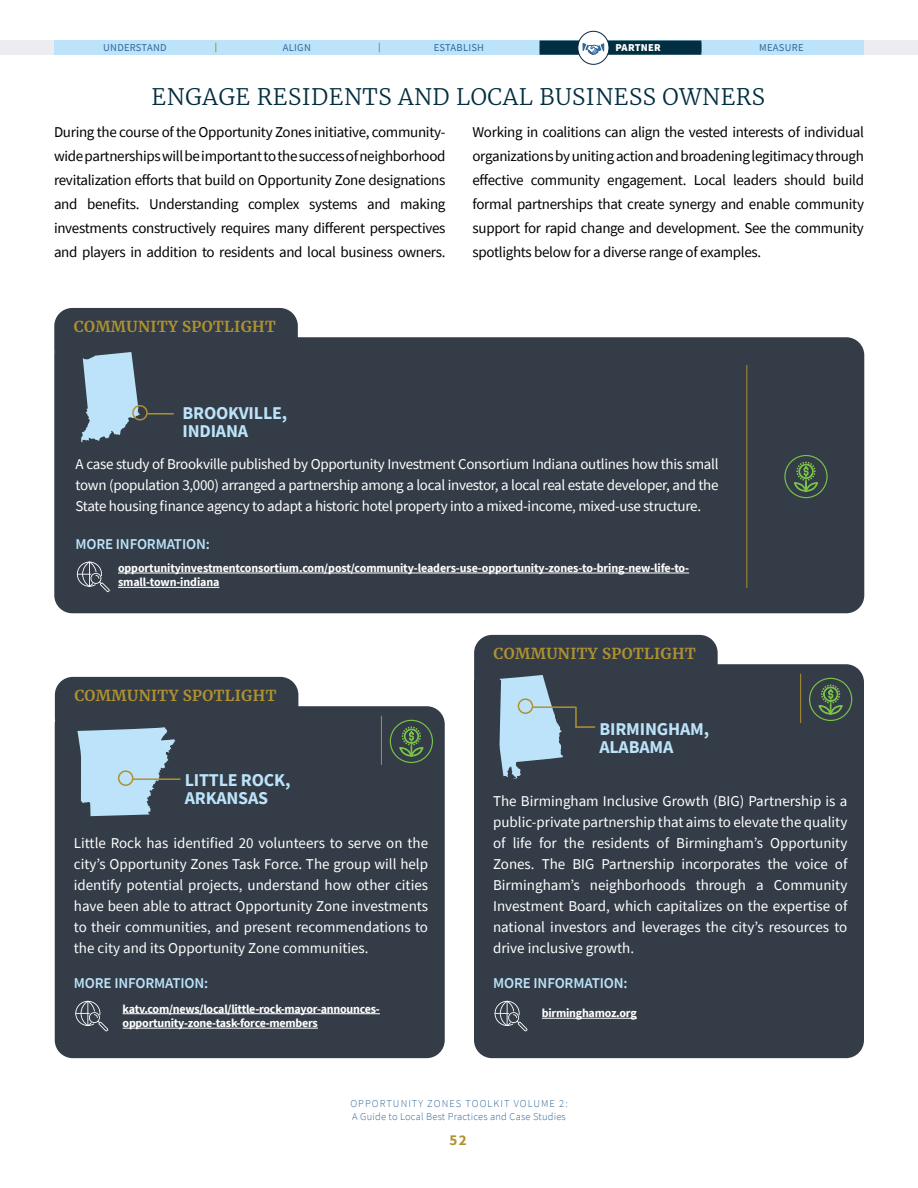
<style>
.page{position:relative;width:918px;height:1188px;background:#fff}
.page>*{position:absolute;margin:0;border:0;box-sizing:border-box;transform-origin:0 0}
.t1{font:300 22.5px "Merriweather";letter-spacing:.025em;color:#012e40}
.t2{font:700 18px/18px "Source Sans Pro";letter-spacing:-.01em;color:#bce3f9}
.t3{font:15px/21px "Source Sans Pro";color:#fff;text-align:justify}
.t4{font:15px/24px "Source Sans Pro";letter-spacing:-.02em;color:#000;text-align:justify}
.t5{font:700 15px "Merriweather";letter-spacing:.025em;color:#af9130}
.t6{font:600 15px "Source Sans Pro";letter-spacing:-.01em;color:#bce3f9}
.t7{font:700 15px "Source Sans Pro";color:#af9130}
.t8{font:700 12px/14.4px "Source Sans Pro";letter-spacing:-.02em;color:#fff}
.t9{font:300 10.5px/12.6px "Source Sans Pro";letter-spacing:.02em;color:#30699b}
.t10{font:10.5px "Source Sans Pro";letter-spacing:.025em;color:#30699b}
.t11{font:900 10.5px "Source Sans Pro";letter-spacing:.025em;color:#fff}
</style>
<div class="page">
<div style="left:0;top:40px;width:918px;height:15px;background:#ebedf1"></div>
<div style="left:54px;top:40px;width:324px;height:15px;background:#bce3f9"></div>
<div style="left:378px;top:40px;width:161px;height:15px;background:#bce3f9"></div>
<div style="left:701px;top:40px;width:163px;height:15px;background:#bce3f9"></div>
<div style="left:540px;top:40px;width:161px;height:15px;background:#012e40"></div>
<div style="left:578px;top:31px;width:31px;height:33px;background:#fff;border-radius:50%"></div>
<div style="left:578px;top:31px;width:31px;height:34px;border:1px solid #092543;border-radius:50%"></div>
<svg style="left:582px;top:43px;width:23px;height:12px"></svg>
<div style="left:55px;top:706px;width:390px;height:352px;background:#333c47;border-radius:18px"></div>
<div style="left:55px;top:677px;width:243px;height:59px;background:#333c47;border-radius:18px"></div>
<svg style="left:75px;top:1001px;width:33px;height:30px"></svg>
<hr style="left:123px;top:1013px;width:257px;height:1px;background:#fff">
<hr style="left:123px;top:1028px;width:195px;height:1px;background:#fff">
<hr style="left:381px;top:716px;width:1px;height:49px;background:#af9130">
<div style="left:390px;top:720px;width:43px;height:43px;border:1px solid #7ac14a;border-radius:50%"></div>
<svg style="left:400px;top:727px;width:23px;height:30px"></svg>
<svg style="left:77px;top:727px;width:98px;height:89px"></svg>
<hr style="left:134px;top:778px;width:46px;height:2px;background:#af9130">
<div style="left:118px;top:770px;width:15px;height:16px;border:2px solid #af9130;border-radius:50%"></div>
<div style="left:474px;top:664px;width:390px;height:394px;background:#333c47;border-radius:18px"></div>
<div style="left:474px;top:635px;width:244px;height:59px;background:#333c47;border-radius:18px"></div>
<svg style="left:495px;top:1001px;width:32px;height:30px"></svg>
<hr style="left:542px;top:1018px;width:95px;height:1px;background:#fff">
<hr style="left:800px;top:674px;width:1px;height:49px;background:#af9130">
<div style="left:809px;top:678px;width:43px;height:43px;border:1px solid #7ac14a;border-radius:50%"></div>
<svg style="left:819px;top:685px;width:23px;height:30px"></svg>
<svg style="left:499px;top:675px;width:64px;height:104px"></svg>
<hr style="left:533px;top:706px;width:42px;height:2px;background:#af9130">
<div style="left:518px;top:698px;width:15px;height:16px;border:2px solid #af9130;border-radius:50%"></div>
<hr style="left:575px;top:707px;width:2px;height:20px;background:#af9130">
<svg style="left:576px;top:726px;width:19px;height:2px"></svg>
<div style="left:54px;top:308px;width:244px;height:59px;background:#333c47;border-radius:18px"></div>
<div style="left:54px;top:337px;width:810px;height:276px;background:#333c47;border-radius:18px"></div>
<svg style="left:77px;top:562px;width:33px;height:30px"></svg>
<hr style="left:747px;top:365px;width:1px;height:223px;background:#af9130">
<svg style="left:81px;top:352px;width:59px;height:90px"></svg>
<hr style="left:148px;top:413px;width:25px;height:2px;background:#af9130">
<div style="left:132px;top:405px;width:16px;height:16px;border:2px solid #af9130;border-radius:50%"></div>
<hr style="left:118px;top:573px;width:571px;height:1px;background:#fff">
<hr style="left:118px;top:587px;width:101px;height:1px;background:#fff">
<div style="left:784px;top:455px;width:44px;height:43px;border:1px solid #7ac14a;border-radius:50%"></div>
<svg style="left:794px;top:462px;width:24px;height:30px"></svg>
<p class="t10" style="left:103px;top:41px;width:65px">UNDERSTAND</p>
<p class="t10" style="left:283px;top:41px;width:29px">ALIGN</p>
<p class="t10" style="left:434px;top:41px;width:52px">ESTABLISH</p>
<p class="t11" style="left:616px;top:40px;width:47px">PARTNER</p>
<p class="t10" style="left:759px;top:41px;width:46px">MEASURE</p>
<h1 class="t1" style="left:152px;top:81px;width:615px">ENGAGE RESIDENTS AND LOCAL BUSINESS OWNERS</h1>
<p class="t4" style="left:54px;top:120px;width:393px">During the course of the Opportunity Zones initiative, community&shy;wide partnerships will be important to the success of neighborhood revitalization efforts that build on Opportunity Zone designations and benefits. Understanding complex systems and making investments constructively requires many different perspectives and players in addition to residents and local business owners.</p>
<p class="t4" style="left:472px;top:120px;width:393px">Working in coalitions can align the vested interests of individual organizations by uniting action and broadening legitimacy through effective community engagement. Local leaders should build formal partnerships that create synergy and enable community support for rapid change and development. See the community spotlights below for a diverse range of examples.</p>
<p class="t5" style="left:74px;top:317px;width:204px">COMMUNITY SPOTLIGHT</p>
<p class="t2" style="left:182px;top:403px;width:106px">BROOKVILLE,<br>INDIANA</p>
<p class="t3" style="left:76px;top:453px;width:644px">A case study of Brookville published by Opportunity Investment Consortium Indiana outlines how this small town (population 3,000) arranged a partnership among a local investor, a local real estate developer, and the State housing finance agency to adapt a historic hotel property into a mixed-income, mixed-use structure.</p>
<p class="t6" style="left:75px;top:534px;width:136px">MORE INFORMATION:</p>
<p class="t8" style="left:118px;top:561px;width:573px">opportunityinvestmentconsortium.com/post/community-leaders-use-opportunity-zones-to-bring-new-life-to&shy;small-town-indiana</p>
<p class="t5" style="left:74px;top:686px;width:204px">COMMUNITY SPOTLIGHT</p>
<p class="t2" style="left:185px;top:770px;width:107px">LITTLE ROCK,<br>ARKANSAS</p>
<p class="t3" style="left:74px;top:832px;width:356px">Little Rock has identified 20 volunteers to serve on the city’s Opportunity Zones Task Force. The group will help identify potential projects, understand how other cities have been able to attract Opportunity Zone investments to their communities, and present recommendations to the city and its Opportunity Zone communities.</p>
<p class="t6" style="left:74px;top:973px;width:136px">MORE INFORMATION:</p>
<p class="t8" style="left:123px;top:1001px;width:259px">katv.com/news/local/little-rock-mayor-announces&shy;opportunity-zone-task-force-members</p>
<p class="t5" style="left:494px;top:644px;width:204px">COMMUNITY SPOTLIGHT</p>
<p class="t2" style="left:599px;top:719px;width:111px">BIRMINGHAM,<br>ALABAMA</p>
<p class="t3" style="left:493px;top:790px;width:356px">The Birmingham Inclusive Growth (BIG) Partnership is a public-private partnership that aims to elevate the quality of life for the residents of Birmingham’s Opportunity Zones. The BIG Partnership incorporates the voice of Birmingham’s neighborhoods through a Community Investment Board, which capitalizes on the expertise of national investors and leverages the city’s resources to drive inclusive growth.</p>
<p class="t6" style="left:493px;top:973px;width:136px">MORE INFORMATION:</p>
<p class="t8" style="left:542px;top:1006px;width:96px">birminghamoz.org</p>
<p class="t9" style="left:350px;top:1097px;width:219px">OPPORTUNITY ZONES TOOLKIT VOLUME 2:<br>A Guide to Local Best Practices and Case Studies</p>
<p class="t7" style="left:450px;top:1130px;width:19px">52</p>
</div>
